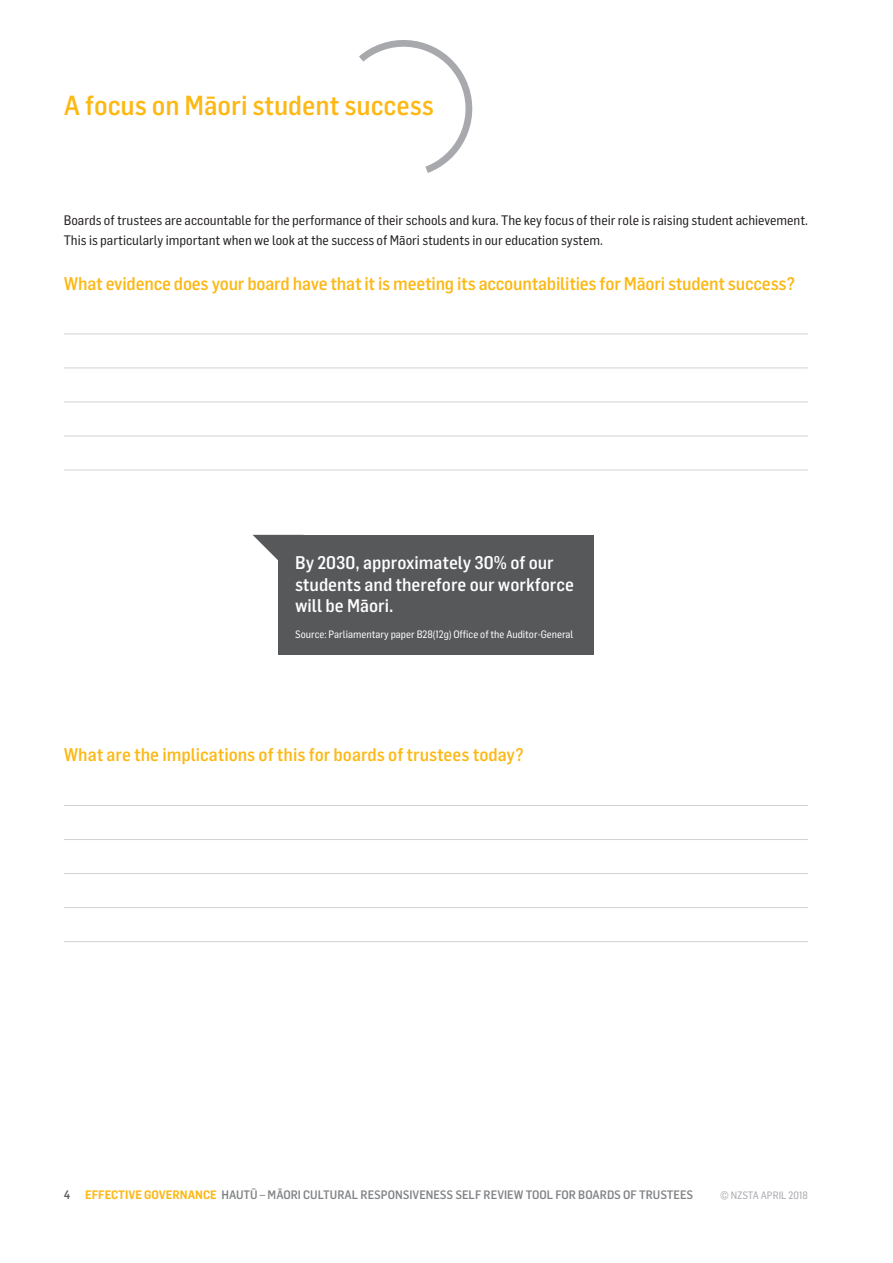
<style>
.page{position:relative;width:893px;height:1263px;background:#fff}
.page>*{position:absolute;margin:0;border:0;box-sizing:border-box;transform-origin:0 0}
.t1{font:500 27px "Flama Semicondensed";color:#fcb814}
.t2{font:500 18px "Flama Semicondensed";letter-spacing:-.01em;color:#fcb814}
.t3{font:500 18px/21.6px "Flama Semicondensed";color:#fff}
.t4{font:13.5px/19.5px "Flama Semicondensed Basic";color:#231f20}
.t5{font:500 12px "Flama Semicondensed";color:#808285}
.t6{font:10.5px "Flama Semicondensed Basic";color:#fff}
.t7{font:10.5px "Flama Semicondensed Basic";color:#a8a9ad}
.s1{color:#57585a}
.s2{font-weight:600;color:#fcb814}
</style>
<div class="page">
<svg style="left:359px;top:40px;width:114px;height:133px"></svg>
<hr style="left:64px;top:368px;width:744px;height:1px;background:#d1d2d4">
<hr style="left:64px;top:839px;width:744px;height:1px;background:#d1d2d4">
<hr style="left:64px;top:333px;width:744px;height:1px;background:#d1d2d4">
<hr style="left:64px;top:805px;width:744px;height:1px;background:#d1d2d4">
<hr style="left:64px;top:402px;width:744px;height:1px;background:#d1d2d4">
<hr style="left:64px;top:873px;width:744px;height:1px;background:#d1d2d4">
<hr style="left:64px;top:436px;width:744px;height:1px;background:#d1d2d4">
<hr style="left:64px;top:907px;width:744px;height:1px;background:#d1d2d4">
<hr style="left:64px;top:470px;width:744px;height:1px;background:#d1d2d4">
<hr style="left:64px;top:941px;width:744px;height:1px;background:#d1d2d4">
<svg style="left:253px;top:535px;width:25px;height:25px"></svg>
<div style="left:278px;top:535px;width:316px;height:119px;background:#57585a"></div>
<h1 class="t1" style="left:64px;top:88px;width:372px">A focus on Māori student success</h1>
<p class="t4" style="left:64px;top:210px;width:746px">Boards of trustees are accountable for the performance of their schools and kura. The key focus of their role is raising student achievement.<br>This is particularly important when we look at the success of Māori students in our education system.</p>
<h2 class="t2" style="left:64px;top:272px;width:733px">What evidence does your board have that it is meeting its accountabilities for Māori student success?</h2>
<h2 class="t3" style="left:295px;top:551px;width:280px">By 2030, approximately 30% of our students and therefore our workforce will be Māori.</h2>
<p class="t6" style="left:295px;top:627px;width:280px">Source: Parliamentary paper B28(12g) Office of the Auditor-General</p>
<h2 class="t2" style="left:64px;top:743px;width:461px">What are the implications of this for boards of trustees today?</h2>
<p class="t5" style="left:64px;top:1187px;width:631px"><span class="s1">4</span> <span class="s2">EFFECTIVE GOVERNANCE</span> HAUTŪ – MĀORI CULTURAL RESPONSIVENESS SELF REVIEW TOOL FOR BOARDS OF TRUSTEES</p>
<p class="t7" style="left:720px;top:1189px;width:89px">© NZSTA APRIL 2018</p>
</div>
